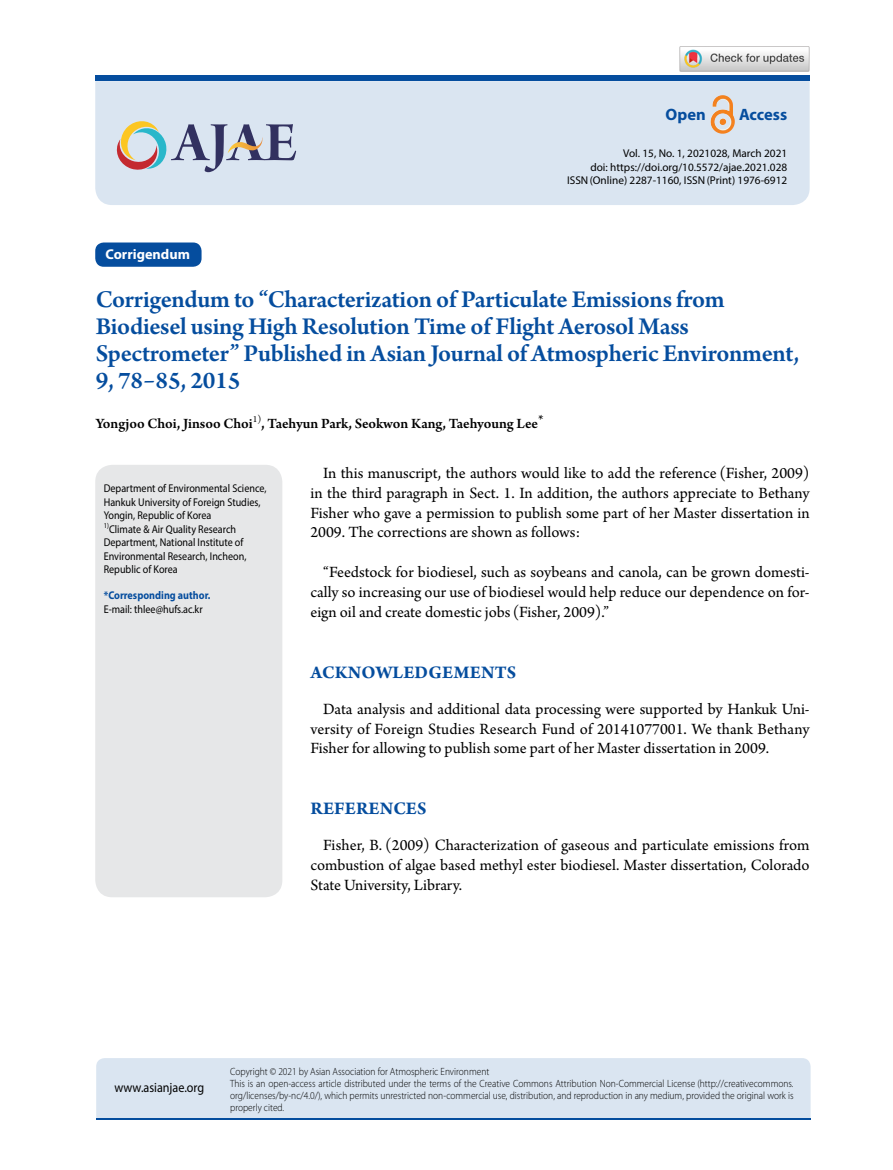
<style>
.page{position:relative;width:893px;height:1170px;background:#fff}
.page>*{position:absolute;margin:0;border:0;box-sizing:border-box;transform-origin:0 0}
.t1{font:600 25.5px/27px "Arno Pro";letter-spacing:-.015em;color:#054d9e}
.t2{font:700 18.75px "Arno Pro";letter-spacing:.01em;color:#054d9e}
.t3{font:16.5px/19.8px "Arno Pro";color:#000;text-align:justify}
.t4{font:700 16.5px "Myriad Pro";color:#054d9e}
.t5{font:600 15px "Arno Pro";letter-spacing:-.005em;color:#000}
.t6{font:700 14.25px "Myriad Pro";color:#fff}
.t7{font:13.5px "Myriad Pro";color:#000;scale:.9 1}
.t8{font:11.25px/13.5px "Myriad Pro";color:#000;scale:.9 1}
.t9{font:11.25px/13.5px "Myriad Pro";color:#000;text-align:right}
.t10{font:700 11.25px "Myriad Pro";color:#054d9e;scale:.9 1}
.t11{font:300 10.5px/12px "Myriad Pro";color:#000;scale:.9 1}
.s1{font-weight:400}
.s2{font-weight:700}
</style>
<div class="page">
<div style="left:95px;top:81px;width:715px;height:124px;background:#dae5f1"></div>
<div style="left:95px;top:465px;width:187px;height:432px;background:#e6e7e8;border-radius:17px"></div>
<div style="left:96px;top:1058px;width:715px;height:60px;background:#dae5f1"></div>
<div style="left:95px;top:242px;width:107px;height:25px;background:#054d9e;border-radius:9px"></div>
<hr style="left:96px;top:1118px;width:715px;height:1px;background:#054d9e">
<div style="left:95px;top:75px;width:715px;height:6px;background:#054d9e"></div>
<div style="left:111px;top:107px;width:206px;height:83px;background:#dae5f1"></div>
<svg style="left:116px;top:121px;width:180px;height:51px"></svg>
<img style="left:712px;top:95px;width:14px;height:12px">
<img style="left:680px;top:46px;width:129px;height:25px">
<p class="t4" style="left:665px;top:104px;width:42px">Open</p>
<p class="t4" style="left:739px;top:104px;width:50px">Access</p>
<p class="t6" style="left:106px;top:245px;width:86px">Corrigendum</p>
<p class="t9" style="left:567px;top:147px;width:222px">Vol. 15, No. 1, 2021028, March 2021<br>doi: https://doi.org/10.5572/ajae.2021.028<br>ISSN(Online) 2287-1160, ISSN(Print) 1976-6912</p>
<h1 class="t1" style="left:96px;top:287px;width:705px">Corrigendum to “Characterization of Particulate Emissions from Biodiesel using High Resolution Time of Flight Aerosol Mass Spectrometer” Published in Asian Journal of Atmospheric Environment, 9, 78<span class="s1">-</span>85, 2015</h1>
<p class="t5" style="left:96px;top:414px;width:449px">Yongjoo Choi<span class="s2">,</span> Jinsoo Choi<sup>1)</sup><span class="s2">,</span> Taehyun Park<span class="s2">,</span> Seokwon Kang<span class="s2">,</span> Taehyoung Lee<span class="s1">*</span></p>
<p class="t8" style="left:104px;top:481px;width:182px">Department of Environmental Science,<br>Hankuk University of Foreign Studies,<br>Yongin, Republic of Korea<br><sup>1)</sup>Climate &amp; Air Quality Research<br>Department, National Institute of<br>Environmental Research, Incheon,<br>Republic of Korea</p>
<p class="t10" style="left:104px;top:588px;width:120px">*Corresponding author.</p>
<p class="t8" style="left:104px;top:602px;width:112px">E-mail: thlee@hufs.ac.kr</p>
<p class="t3" style="left:310px;top:464px;width:501px;text-indent:13px">In this manuscript, the authors would like to add the reference (Fisher, 2009) in the third paragraph in Sect. 1. In addition, the authors appreciate to Bethany Fisher who gave a permission to publish some part of her Master dissertation in 2009. The corrections are shown as follows:</p>
<p class="t3" style="left:310px;top:563px;width:501px;text-indent:13px">“Feedstock for biodiesel, such as soybeans and canola, can be grown domesti&shy;cally so increasing our use of biodiesel would help reduce our dependence on for&shy;eign oil and create domestic jobs (Fisher, 2009).”</p>
<p class="t2" style="left:310px;top:661px;width:207px">ACKNOWLEDGEMENTS</p>
<p class="t3" style="left:310px;top:699px;width:501px;text-indent:13px">Data analysis and additional data processing were supported by Hankuk Uni&shy;versity of Foreign Studies Research Fund of 20141077001. We thank Bethany Fisher for allowing to publish some part of her Master dissertation in 2009.</p>
<p class="t2" style="left:310px;top:797px;width:118px">REFERENCES</p>
<p class="t3" style="left:310px;top:836px;width:501px;text-indent:13px">Fisher, B. (2009) Characterization of gaseous and particulate emissions from combustion of algae based methyl ester biodiesel. Master dissertation, Colorado State University, Library.</p>
<p class="t7" style="left:114px;top:1078px;width:101px">www.asianjae.org</p>
<p class="t11" style="left:230px;top:1065px;width:627px">Copyright © 2021 by Asian Association for Atmospheric Environment<br>This is an open-access article distributed under the terms of the Creative Commons Attribution Non-Commercial License (http://creativecommons. org/licenses/by-nc/4.0/), which permits unrestricted non-commercial use, distribution, and reproduction in any medium, provided the original work is properly cited.</p>
</div>
